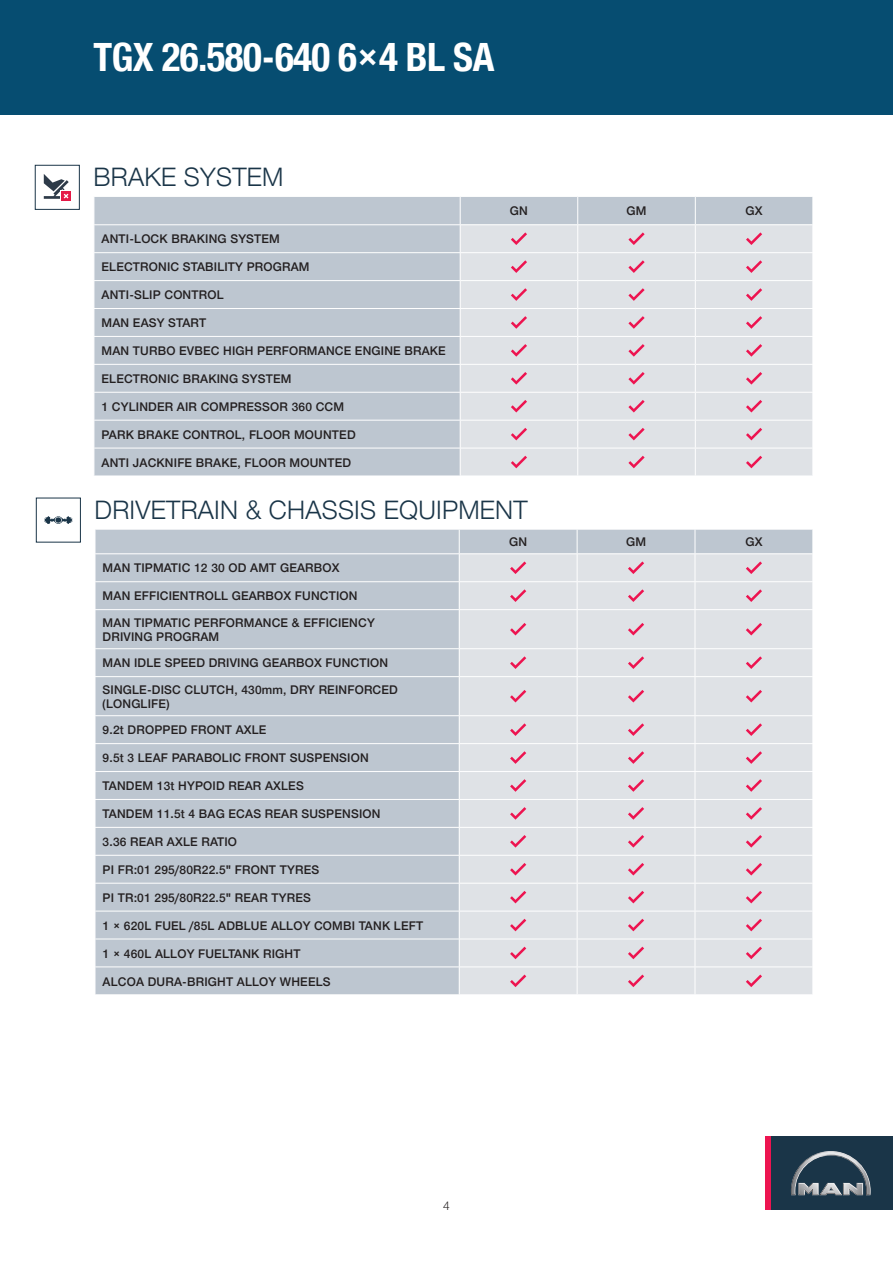
<style>
.page{position:relative;width:893px;height:1263px;background:#fff}
.page>*{position:absolute;margin:0;border:0;box-sizing:border-box;transform-origin:0 0}
.t1{font:700 39px "Man Global Condensed";letter-spacing:-.015em;color:#fff}
.t2{font:300 25.5px "Man Global";letter-spacing:.01em;color:#1a3548}
.t3{font:500 12px/26.2px "Man Global";letter-spacing:.015em;color:#231f20}
.t4{font:300 12px "Man Global";color:#231f20}
.s1{font-family:"Man Global Condensed";font-weight:700}
</style>
<div class="page">
<div style="left:765px;top:1136px;width:6px;height:74px;background:#ed1450"></div>
<svg style="left:771px;top:1136px;width:122px;height:74px;background:#2d4556"></svg>
<div style="left:0;top:0;width:893px;height:114px;background:#064d71"></div>
<div style="left:96px;top:610px;width:363px;height:384px;background:#bdc6d0"></div>
<div style="left:460px;top:610px;width:352px;height:384px;background:#dfe2e6"></div>
<hr style="left:577px;top:610px;width:1px;height:38px;background:#fff">
<hr style="left:695px;top:610px;width:1px;height:38px;background:#fff">
<svg style="left:577px;top:649px;width:1px;height:27px"></svg>
<svg style="left:695px;top:649px;width:1px;height:27px"></svg>
<svg style="left:812px;top:649px;width:1px;height:27px"></svg>
<hr style="left:577px;top:677px;width:1px;height:38px;background:#fff">
<hr style="left:695px;top:677px;width:1px;height:38px;background:#fff">
<svg style="left:577px;top:716px;width:1px;height:278px"></svg>
<svg style="left:695px;top:716px;width:1px;height:278px"></svg>
<svg style="left:812px;top:716px;width:1px;height:278px"></svg>
<hr style="left:459px;top:648px;width:118px;height:1px;background:#fff">
<hr style="left:459px;top:676px;width:118px;height:1px;background:#fff">
<hr style="left:459px;top:715px;width:118px;height:1px;background:#fff">
<hr style="left:459px;top:743px;width:118px;height:1px;background:#fff">
<hr style="left:459px;top:771px;width:118px;height:1px;background:#fff">
<hr style="left:459px;top:799px;width:118px;height:1px;background:#fff">
<hr style="left:459px;top:827px;width:118px;height:1px;background:#fff">
<hr style="left:459px;top:855px;width:118px;height:1px;background:#fff">
<hr style="left:459px;top:883px;width:118px;height:1px;background:#fff">
<hr style="left:459px;top:911px;width:118px;height:1px;background:#fff">
<hr style="left:459px;top:939px;width:118px;height:1px;background:#fff">
<hr style="left:459px;top:966px;width:118px;height:1px;background:#fff">
<hr style="left:577px;top:648px;width:118px;height:1px;background:#fff">
<hr style="left:695px;top:648px;width:118px;height:1px;background:#fff">
<hr style="left:577px;top:676px;width:118px;height:1px;background:#fff">
<hr style="left:695px;top:676px;width:118px;height:1px;background:#fff">
<hr style="left:577px;top:715px;width:118px;height:1px;background:#fff">
<hr style="left:695px;top:715px;width:118px;height:1px;background:#fff">
<hr style="left:577px;top:743px;width:118px;height:1px;background:#fff">
<hr style="left:695px;top:743px;width:118px;height:1px;background:#fff">
<hr style="left:577px;top:771px;width:118px;height:1px;background:#fff">
<hr style="left:695px;top:771px;width:118px;height:1px;background:#fff">
<hr style="left:577px;top:799px;width:118px;height:1px;background:#fff">
<hr style="left:695px;top:799px;width:118px;height:1px;background:#fff">
<hr style="left:577px;top:827px;width:118px;height:1px;background:#fff">
<hr style="left:695px;top:827px;width:118px;height:1px;background:#fff">
<hr style="left:577px;top:855px;width:118px;height:1px;background:#fff">
<hr style="left:695px;top:855px;width:118px;height:1px;background:#fff">
<hr style="left:577px;top:883px;width:118px;height:1px;background:#fff">
<hr style="left:695px;top:883px;width:118px;height:1px;background:#fff">
<hr style="left:577px;top:911px;width:118px;height:1px;background:#fff">
<hr style="left:695px;top:911px;width:118px;height:1px;background:#fff">
<hr style="left:577px;top:939px;width:118px;height:1px;background:#fff">
<hr style="left:695px;top:939px;width:118px;height:1px;background:#fff">
<hr style="left:577px;top:966px;width:118px;height:1px;background:#fff">
<hr style="left:695px;top:966px;width:118px;height:1px;background:#fff">
<hr style="left:95px;top:771px;width:364px;height:1px;background:#fff">
<hr style="left:95px;top:799px;width:364px;height:1px;background:#fff">
<hr style="left:95px;top:827px;width:364px;height:1px;background:#fff">
<hr style="left:95px;top:648px;width:364px;height:1px;background:#fff">
<svg style="left:95px;top:649px;width:1px;height:27px"></svg>
<hr style="left:95px;top:676px;width:364px;height:1px;background:#fff">
<hr style="left:95px;top:715px;width:364px;height:1px;background:#fff">
<hr style="left:95px;top:743px;width:364px;height:1px;background:#fff">
<hr style="left:95px;top:855px;width:364px;height:1px;background:#fff">
<hr style="left:95px;top:883px;width:364px;height:1px;background:#fff">
<hr style="left:95px;top:911px;width:364px;height:1px;background:#fff">
<hr style="left:95px;top:939px;width:364px;height:1px;background:#fff">
<hr style="left:95px;top:966px;width:364px;height:1px;background:#fff">
<svg style="left:95px;top:716px;width:1px;height:278px"></svg>
<svg style="left:95px;top:529px;width:718px;height:80px;background:#cad0d8"></svg>
<svg style="left:510px;top:623px;width:16px;height:12px"></svg>
<svg style="left:628px;top:623px;width:16px;height:12px"></svg>
<svg style="left:746px;top:623px;width:16px;height:12px"></svg>
<svg style="left:510px;top:656px;width:16px;height:13px"></svg>
<svg style="left:628px;top:656px;width:16px;height:13px"></svg>
<svg style="left:746px;top:656px;width:16px;height:13px"></svg>
<svg style="left:510px;top:690px;width:16px;height:12px"></svg>
<svg style="left:628px;top:690px;width:16px;height:12px"></svg>
<svg style="left:746px;top:690px;width:16px;height:12px"></svg>
<svg style="left:510px;top:723px;width:16px;height:13px"></svg>
<svg style="left:628px;top:723px;width:16px;height:13px"></svg>
<svg style="left:746px;top:723px;width:16px;height:13px"></svg>
<svg style="left:510px;top:751px;width:16px;height:13px"></svg>
<svg style="left:628px;top:751px;width:16px;height:13px"></svg>
<svg style="left:746px;top:751px;width:16px;height:13px"></svg>
<svg style="left:510px;top:779px;width:16px;height:13px"></svg>
<svg style="left:628px;top:779px;width:16px;height:13px"></svg>
<svg style="left:746px;top:779px;width:16px;height:13px"></svg>
<svg style="left:510px;top:807px;width:16px;height:13px"></svg>
<svg style="left:628px;top:807px;width:16px;height:13px"></svg>
<svg style="left:746px;top:807px;width:16px;height:13px"></svg>
<svg style="left:510px;top:835px;width:16px;height:13px"></svg>
<svg style="left:628px;top:835px;width:16px;height:13px"></svg>
<svg style="left:746px;top:835px;width:16px;height:13px"></svg>
<svg style="left:510px;top:863px;width:16px;height:12px"></svg>
<svg style="left:628px;top:863px;width:16px;height:12px"></svg>
<svg style="left:746px;top:863px;width:16px;height:12px"></svg>
<svg style="left:510px;top:891px;width:16px;height:12px"></svg>
<svg style="left:628px;top:891px;width:16px;height:12px"></svg>
<svg style="left:746px;top:891px;width:16px;height:12px"></svg>
<svg style="left:510px;top:919px;width:16px;height:12px"></svg>
<svg style="left:628px;top:919px;width:16px;height:12px"></svg>
<svg style="left:746px;top:919px;width:16px;height:12px"></svg>
<svg style="left:510px;top:947px;width:16px;height:12px"></svg>
<svg style="left:628px;top:947px;width:16px;height:12px"></svg>
<svg style="left:746px;top:947px;width:16px;height:12px"></svg>
<svg style="left:510px;top:974px;width:16px;height:13px"></svg>
<svg style="left:628px;top:974px;width:16px;height:13px"></svg>
<svg style="left:746px;top:974px;width:16px;height:13px"></svg>
<svg style="left:44px;top:516px;width:28px;height:8px"></svg>
<div style="left:36px;top:498px;width:45px;height:44px;border:1px solid #1a3548"></div>
<div style="left:95px;top:197px;width:365px;height:279px;background:#bdc6d0"></div>
<hr style="left:94px;top:224px;width:366px;height:1px;background:#fff">
<hr style="left:94px;top:252px;width:366px;height:1px;background:#fff">
<hr style="left:94px;top:280px;width:366px;height:1px;background:#fff">
<hr style="left:94px;top:308px;width:366px;height:1px;background:#fff">
<hr style="left:94px;top:336px;width:366px;height:1px;background:#fff">
<hr style="left:94px;top:364px;width:366px;height:1px;background:#fff">
<hr style="left:94px;top:392px;width:366px;height:1px;background:#fff">
<hr style="left:94px;top:420px;width:366px;height:1px;background:#fff">
<hr style="left:94px;top:448px;width:366px;height:1px;background:#fff">
<svg style="left:94px;top:197px;width:1px;height:279px"></svg>
<svg style="left:460px;top:197px;width:353px;height:279px;background:#dddde2"></svg>
<div style="left:61px;top:191px;width:10px;height:10px;background:#e51947"></div>
<svg style="left:44px;top:174px;width:25px;height:25px"></svg>
<div style="left:35px;top:165px;width:45px;height:45px;border:1px solid #1a3548"></div>
<h1 class="t1" style="left:94px;top:35px;width:402px">TGX 26.580-640 6×4 BL SA</h1>
<h2 class="t2" style="left:94px;top:162px;width:191px">BRAKE SYSTEM</h2>
<p class="t3" style="left:102px;top:226px;width:180px">ANTI-LOCK BRAKING SYSTEM</p>
<p class="t3" style="left:102px;top:254px;width:210px">ELECTRONIC STABILITY PROGRAM</p>
<p class="t3" style="left:102px;top:282px;width:124px">ANTI-SLIP CONTROL</p>
<p class="t3" style="left:102px;top:310px;width:106px">MAN EASY START</p>
<p class="t3" style="left:102px;top:338px;width:346px">MAN TURBO EVBEC HIGH PERFORMANCE ENGINE BRAKE</p>
<p class="t3" style="left:102px;top:366px;width:191px">ELECTRONIC BRAKING SYSTEM</p>
<p class="t3" style="left:102px;top:394px;width:244px">1 CYLINDER AIR COMPRESSOR 360 CCM</p>
<p class="t3" style="left:102px;top:421px;width:256px">PARK BRAKE CONTROL, FLOOR MOUNTED</p>
<p class="t3" style="left:102px;top:449px;width:251px">ANTI JACKNIFE BRAKE, FLOOR MOUNTED</p>
<p class="t3" style="left:510px;top:198px;width:19px">GN</p>
<p class="t3" style="left:627px;top:198px;width:21px">GM</p>
<p class="t3" style="left:746px;top:198px;width:19px">GX</p>
<h2 class="t2" style="left:95px;top:495px;width:435px">DRIVETRAIN &amp; CHASSIS EQUIPMENT</h2>
<p class="t3" style="left:509px;top:529px;width:19px">GN</p>
<p class="t3" style="left:626px;top:529px;width:21px">GM</p>
<p class="t3" style="left:745px;top:529px;width:19px">GX</p>
<p class="t3" style="left:103px;top:555px;width:238px">MAN TIPMATIC 12 30 OD AMT GEARBOX</p>
<p class="t3" style="left:103px;top:583px;width:274px">MAN EFFICIENTROLL GEARBOX FUNCTION<br>MAN TIPMATIC PERFORMANCE &amp; EFFICIENCY</p>
<p class="t3" style="left:103px;top:624px;width:297px">DRIVING PROGRAM<br>MAN IDLE SPEED DRIVING GEARBOX FUNCTION<br>SINGLE-DISC CLUTCH, 430mm, DRY REINFORCED</p>
<p class="t3" style="left:103px;top:691px;width:165px">(LONGLIFE)<br>9.2t DROPPED FRONT AXLE</p>
<p class="t3" style="left:103px;top:745px;width:268px">9.5t 3 LEAF PARABOLIC FRONT SUSPENSION</p>
<p class="t3" style="left:103px;top:773px;width:203px">TANDEM 13t HYPOID REAR AXLES</p>
<p class="t3" style="left:103px;top:801px;width:279px">TANDEM 11.5t 4 BAG ECAS REAR SUSPENSION</p>
<p class="t3" style="left:103px;top:829px;width:136px">3.36 REAR AXLE RATIO</p>
<p class="t3" style="left:103px;top:857px;width:218px">PI FR:01 295/80R22.5" FRONT TYRES</p>
<p class="t3" style="left:103px;top:884px;width:210px">PI TR:01 295/80R22.5" REAR TYRES</p>
<p class="t3" style="left:103px;top:912px;width:322px">1 <span class="s1">×</span> 620L FUEL /85L ADBLUE ALLOY COMBI TANK LEFT</p>
<p class="t3" style="left:103px;top:940px;width:199px">1 <span class="s1">×</span> 460L ALLOY FUELTANK RIGHT</p>
<p class="t3" style="left:103px;top:968px;width:229px">ALCOA DURA-BRIGHT ALLOY WHEELS</p>
<p class="t4" style="left:443px;top:1199px;width:8px">4</p>
</div>
